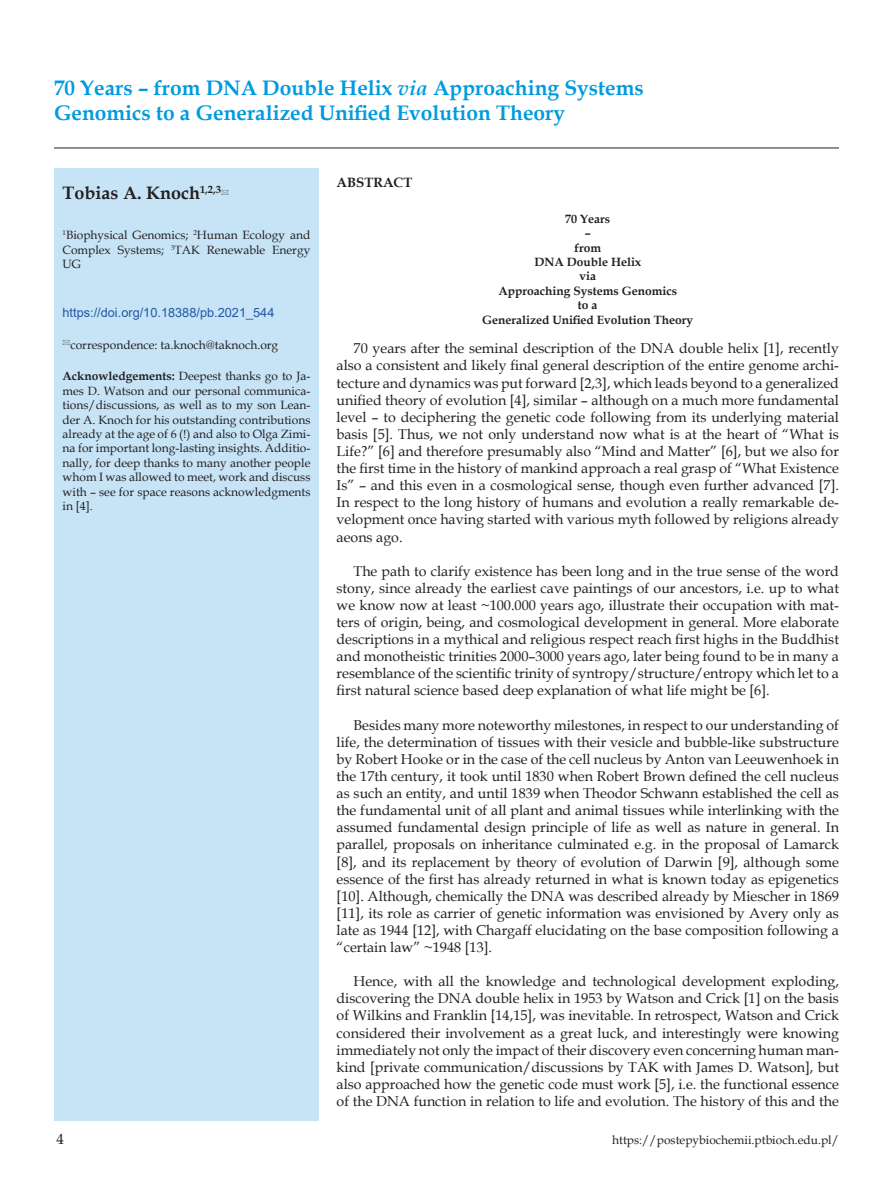
<style>
.page{position:relative;width:893px;height:1191px;background:#fff}
.page>*{position:absolute;margin:0;border:0;box-sizing:border-box;transform-origin:0 0}
._1_Tytul{font:700 21px/25.2px "Book Antiqua";color:#009bde}
._2_Autor{font:700 18px "Book Antiqua";color:#231f20}
.t1{font:15px "Book Antiqua";color:#231f20}
.Body_tekst{font:14.25px/17.1px "Book Antiqua";color:#231f20;text-align:justify}
.Tytul_1{font:700 13.5px "Book Antiqua";color:#231f20}
._6_DOI{font:12.75px "Arial";color:#2356a6}
._5_Skroty{font:12px/14.4px "Book Antiqua";color:#231f20;text-align:justify}
._5_Skroty-2{font:700 12px/14.4px "Book Antiqua";color:#231f20;text-align:center}
._3_Adres{font:12px/14.4px "Book Antiqua";color:#231f20;text-align:justify}
.s1{font-style:italic}
.s2{font-weight:700}
</style>
<div class="page">
<hr style="left:54px;top:148px;width:785px;height:1px;background:#231f20">
<div style="left:54px;top:172px;width:265px;height:948px;background:#c7e4f6"></div>
<p class="_1_Tytul" style="left:54px;top:75px;width:591px">70 Years – from DNA Double Helix <span class="s1">via</span> Approaching Systems<br>Genomics to a Generalized Unified Evolution Theory</p>
<p class="_2_Autor" style="left:63px;top:181px;width:160px">Tobias A. Knoch<sup>1,2,3</sup></p>
<p class="_3_Adres" style="left:63px;top:228px;width:249px"><sup>1</sup>Biophysical Genomics; <sup>2</sup>Human Ecology and Complex Systems; <sup>3</sup>TAK Renewable Energy UG</p>
<p class="_6_DOI" style="left:63px;top:304px;width:213px">https://doi.org/10.18388/pb.2021_544</p>
<p class="_5_Skroty" style="left:70px;top:337px;width:209px">correspondence: ta.knoch@taknoch.org</p>
<p class="_5_Skroty" style="left:63px;top:369px;width:249px"><span class="s2">Acknowledgements:</span> Deepest thanks go to Ja&shy;mes D. Watson and our personal communica&shy;tions/discussions, as well as to my son Lean&shy;der A. Knoch for his outstanding contributions already at the age of 6 (!) and also to Olga Zimi&shy;na for important long-lasting insights. Additio&shy;nally, for deep thanks to many another people whom I was allowed to meet, work and discuss with – see for space reasons acknowledgments in [4].</p>
<p class="Tytul_1" style="left:337px;top:173px;width:77px">ABSTRACT</p>
<p class="_5_Skroty-2" style="left:482px;top:211px;width:212px">70 Years<br>–<br>from<br>DNA Double Helix<br>via<br>Approaching Systems Genomics<br>to a<br>Generalized Unified Evolution Theory</p>
<p class="Body_tekst" style="left:337px;top:339px;width:504px;text-indent:17px">70 years after the seminal description of the DNA double helix [1], recently also a consistent and likely final general description of the entire genome archi&shy;tecture and dynamics was put forward [2,3], which leads beyond to a generalized unified theory of evolution [4], similar – although on a much more fundamental level – to deciphering the genetic code following from its underlying material basis [5]. Thus, we not only understand now what is at the heart of “What is Life?” [6] and therefore presumably also “Mind and Matter” [6], but we also for the first time in the history of mankind approach a real grasp of “What Existence Is” – and this even in a cosmological sense, though even further advanced [7].<br>In respect to the long history of humans and evolution a really remarkable de&shy;velopment once having started with various myth followed by religions already aeons ago.</p>
<p class="Body_tekst" style="left:337px;top:562px;width:504px;text-indent:17px">The path to clarify existence has been long and in the true sense of the word stony, since already the earliest cave paintings of our ancestors, i.e. up to what we know now at least ~100.000 years ago, illustrate their occupation with mat&shy;ters of origin, being, and cosmological development in general. More elaborate descriptions in a mythical and religious respect reach first highs in the Buddhist and monotheistic trinities 2000–3000 years ago, later being found to be in many a resemblance of the scientific trinity of syntropy/structure/entropy which let to a first natural science based deep explanation of what life might be [6].</p>
<p class="Body_tekst" style="left:337px;top:716px;width:504px;text-indent:17px">Besides many more noteworthy milestones, in respect to our understanding of life, the determination of tissues with their vesicle and bubble-like substructure by Robert Hooke or in the case of the cell nucleus by Anton van Leeuwenhoek in the 17th century, it took until 1830 when Robert Brown defined the cell nucleus as such an entity, and until 1839 when Theodor Schwann established the cell as the fundamental unit of all plant and animal tissues while interlinking with the assumed fundamental design principle of life as well as nature in general. In parallel, proposals on inheritance culminated e.g. in the proposal of Lamarck [8], and its replacement by theory of evolution of Darwin [9], although some essence of the first has already returned in what is known today as epigenetics [10]. Although, chemically the DNA was described already by Miescher in 1869 [11], its role as carrier of genetic information was envisioned by Avery only as late as 1944 [12], with Chargaff elucidating on the base composition following a “certain law” ~1948 [13].</p>
<p class="Body_tekst" style="left:337px;top:972px;width:504px;text-indent:17px">Hence, with all the knowledge and technological development exploding, discovering the DNA double helix in 1953 by Watson and Crick [1] on the basis of Wilkins and Franklin [14,15], was inevitable. In retrospect, Watson and Crick considered their involvement as a great luck, and interestingly were knowing immediately not only the impact of their discovery even concerning human man&shy;kind [private communication/discussions by TAK with James D. Watson], but also approached how the genetic code must work [5], i.e. the functional essence of the DNA function in relation to life and evolution. The history of this and the</p>
<p class="t1" style="left:57px;top:1128px;width:9px">4</p>
<p class="_5_Skroty" style="left:612px;top:1132px;width:228px">https://postepybiochemii.ptbioch.edu.pl/</p>
</div>
